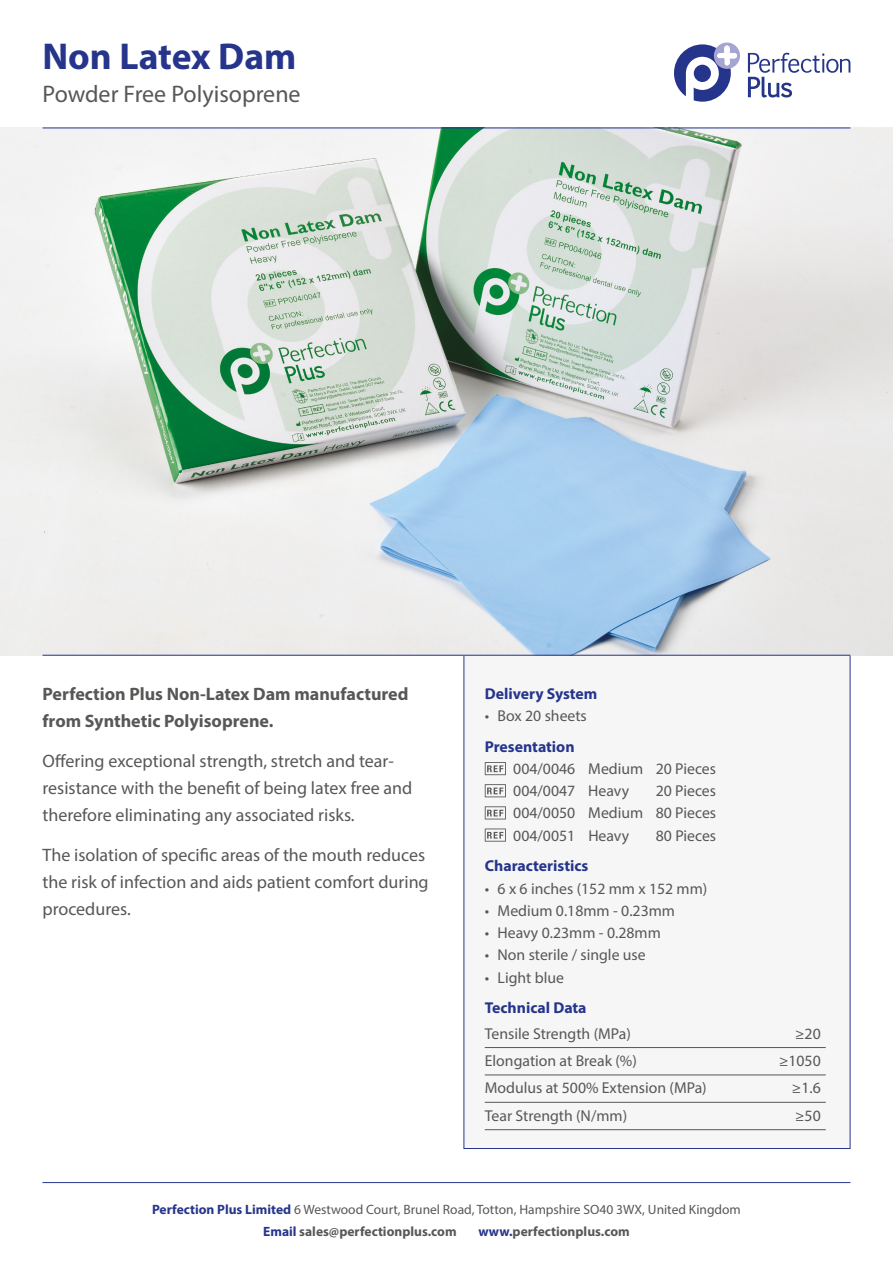
<style>
.page{position:relative;width:893px;height:1263px;background:#fff}
.page>*{position:absolute;margin:0;border:0;box-sizing:border-box;transform-origin:0 0}
.t1{font:700 37.5px "Myriad Pro";color:#26358c}
.t2{font:24px "Myriad Pro";color:#575756}
.t3{font:18px/27px "Myriad Pro";color:#575756}
.t4{font:700 18px/27px "Myriad Pro";color:#575756}
.t5{font:15.75px/22.2px "Myriad Pro";color:#575756}
.t6{font:700 15.75px "Myriad Pro";color:#26358c}
.t7{font:13.5px "Myriad Pro";color:#575756}
.t8{font:700 13.5px "Myriad Pro";color:#575756}
.s1{font-weight:700;color:#26358c}
.s2{color:#26358c}
</style>
<div class="page">
<div style="left:464px;top:630px;width:386px;height:519px;background:#f6f6f6"></div>
<img style="left:0;top:128px;width:893px;height:528px">
<svg style="left:748px;top:53px;width:102px;height:44px"></svg>
<svg style="left:674px;top:43px;width:66px;height:59px"></svg>
<hr style="left:485px;top:1047px;width:341px;height:1px;background:#575756">
<hr style="left:485px;top:1074px;width:341px;height:1px;background:#575756">
<hr style="left:485px;top:1102px;width:341px;height:1px;background:#575756">
<hr style="left:485px;top:1129px;width:341px;height:1px;background:#575756">
<hr style="left:43px;top:128px;width:807px;height:1px;background:#26358c">
<hr style="left:43px;top:1182px;width:807px;height:1px;background:#26358c">
<hr style="left:43px;top:655px;width:807px;height:1px;background:#26358c">
<svg style="left:485px;top:762px;width:21px;height:13px"></svg>
<svg style="left:485px;top:784px;width:21px;height:13px"></svg>
<svg style="left:485px;top:806px;width:21px;height:13px"></svg>
<svg style="left:485px;top:828px;width:21px;height:14px"></svg>
<h1 class="t1" style="left:43px;top:32px;width:255px">Non Latex Dam</h1>
<h2 class="t2" style="left:43px;top:79px;width:260px">Powder Free Polyisoprene</h2>
<p class="t4" style="left:43px;top:680px;width:367px">Perfection Plus Non-Latex Dam manufactured from Synthetic Polyisoprene.</p>
<p class="t3" style="left:43px;top:747px;width:371px">Offering exceptional strength, stretch and tear&shy;resistance with the benefit of being latex free and therefore eliminating any associated risks.</p>
<p class="t3" style="left:43px;top:841px;width:388px">The isolation of specific areas of the mouth reduces the risk of infection and aids patient comfort during procedures.</p>
<p class="t6" style="left:485px;top:683px;width:114px">Delivery System</p>
<p class="t5" style="left:485px;top:704px;width:104px">• Box 20 sheets</p>
<p class="t6" style="left:485px;top:736px;width:91px">Presentation</p>
<p class="t5" style="left:513px;top:757px;width:204px">004/0046 Medium 20 Pieces<br>004/0047 Heavy</p>
<p class="t5" style="left:513px;top:779px;width:204px;text-align:justify;text-indent:142px">20 Pieces 004/0050 Medium 80 Pieces 004/0051 Heavy</p>
<p class="t5" style="left:656px;top:824px;width:62px">80 Pieces</p>
<p class="t6" style="left:485px;top:856px;width:105px">Characteristics</p>
<p class="t5" style="left:485px;top:877px;width:224px">• 6 x 6 inches (152 mm x 152 mm)</p>
<p class="t5" style="left:485px;top:899px;width:192px">• Medium 0.18mm - 0.23mm</p>
<p class="t5" style="left:485px;top:921px;width:177px">• Heavy 0.23mm - 0.28mm</p>
<p class="t5" style="left:485px;top:944px;width:162px">• Non sterile / single use</p>
<p class="t5" style="left:485px;top:966px;width:81px">• Light blue</p>
<p class="t6" style="left:485px;top:998px;width:103px">Technical Data</p>
<p class="t5" style="left:485px;top:1022px;width:148px">Tensile Strength (MPa)</p>
<p class="t5" style="left:795px;top:1022px;width:27px">≥20</p>
<p class="t5" style="left:485px;top:1049px;width:154px">Elongation at Break (%)</p>
<p class="t5" style="left:779px;top:1049px;width:43px">≥1050</p>
<p class="t5" style="left:485px;top:1077px;width:223px">Modulus at 500% Extension (MPa)</p>
<p class="t5" style="left:792px;top:1077px;width:30px">≥1.6</p>
<p class="t5" style="left:485px;top:1104px;width:144px">Tear Strength (N/mm)</p>
<p class="t5" style="left:795px;top:1104px;width:27px">≥50</p>
<p class="t7" style="left:152px;top:1201px;width:590px"><span class="s1">Perfection Plus Limited</span> 6 Westwood Court, Brunel Road, Totton, Hampshire SO40 3WX, United Kingdom</p>
<p class="t8" style="left:263px;top:1222px;width:195px"><span class="s2">Email</span> sales@perfectionplus.com</p>
<p class="t8" style="left:478px;top:1222px;width:153px"><span class="s2">www.</span>perfectionplus.com</p>
</div>
